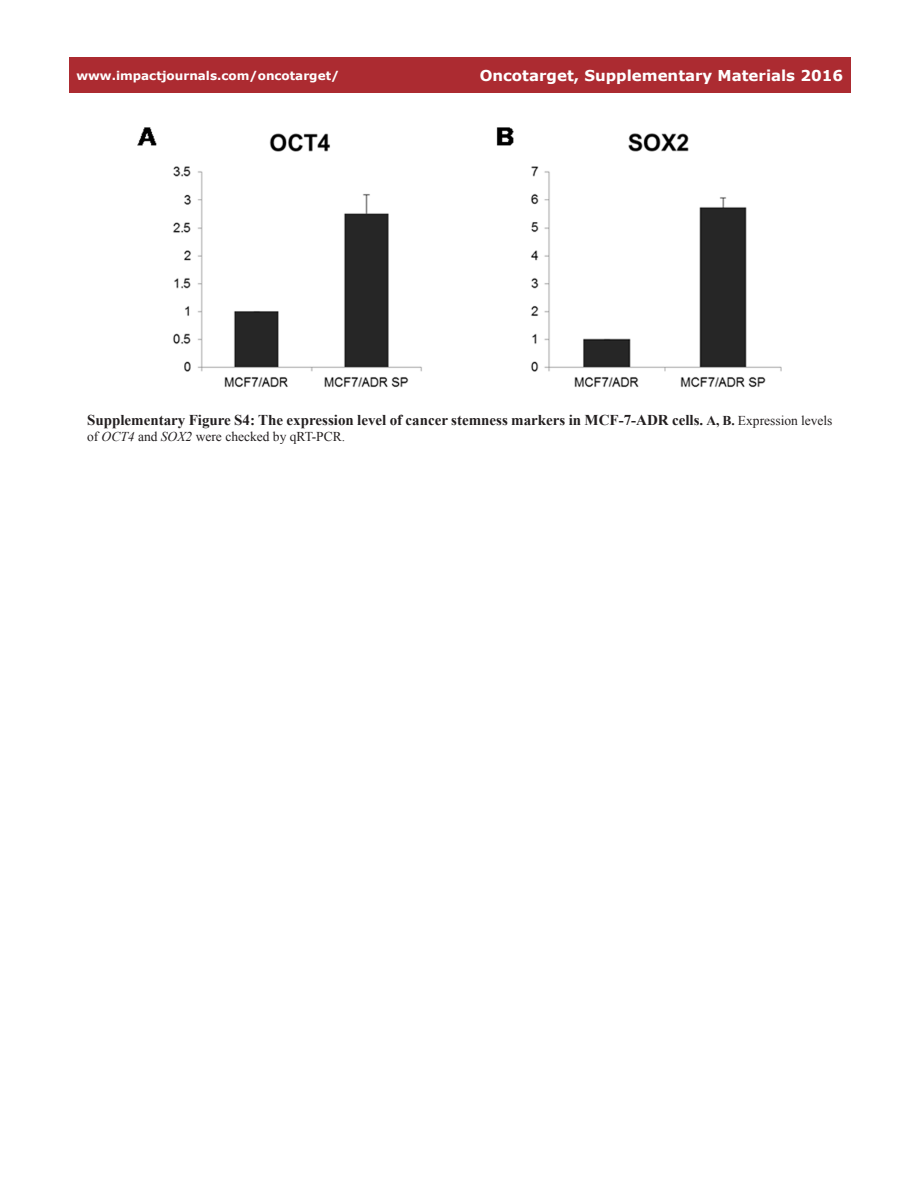
<style>
.page{position:relative;width:918px;height:1188px;background:#fff}
.page>*{position:absolute;margin:0;border:0;box-sizing:border-box;transform-origin:0 0}
.t1{font:700 15px "Times New Roman";color:#231f20}
.t2{font:700 15px "Verdana";color:#fff}
.t3{font:13.5px "Times New Roman";color:#231f20}
.t4{font:700 12px "Verdana";color:#fff}
.s1{font-size:13.5px}
.s2{font-weight:400;font-size:13.5px}
.s3{font-style:italic}
</style>
<div class="page">
<div style="left:69px;top:57px;width:781px;height:36px;background:#ac2b31"></div>
<img style="left:138px;top:127px;width:644px;height:261px">
<p class="t4" style="left:76px;top:67px;width:264px">www.impactjournals.com/oncotarget/</p>
<p class="t2" style="left:480px;top:65px;width:365px">Oncotarget, Supplementary Materials 2016</p>
<p class="t1" style="left:87px;top:410px;width:747px">Supplementary Figure S4: The expression level of cancer stemness markers in MCF-7-ADR cells. <span class="s1">A, B.</span> <span class="s2">Expression levels</span></p>
<p class="t3" style="left:87px;top:428px;width:260px">of <span class="s3">OCT4</span> and <span class="s3">SOX2</span> were checked by qRT-PCR.</p>
</div>
